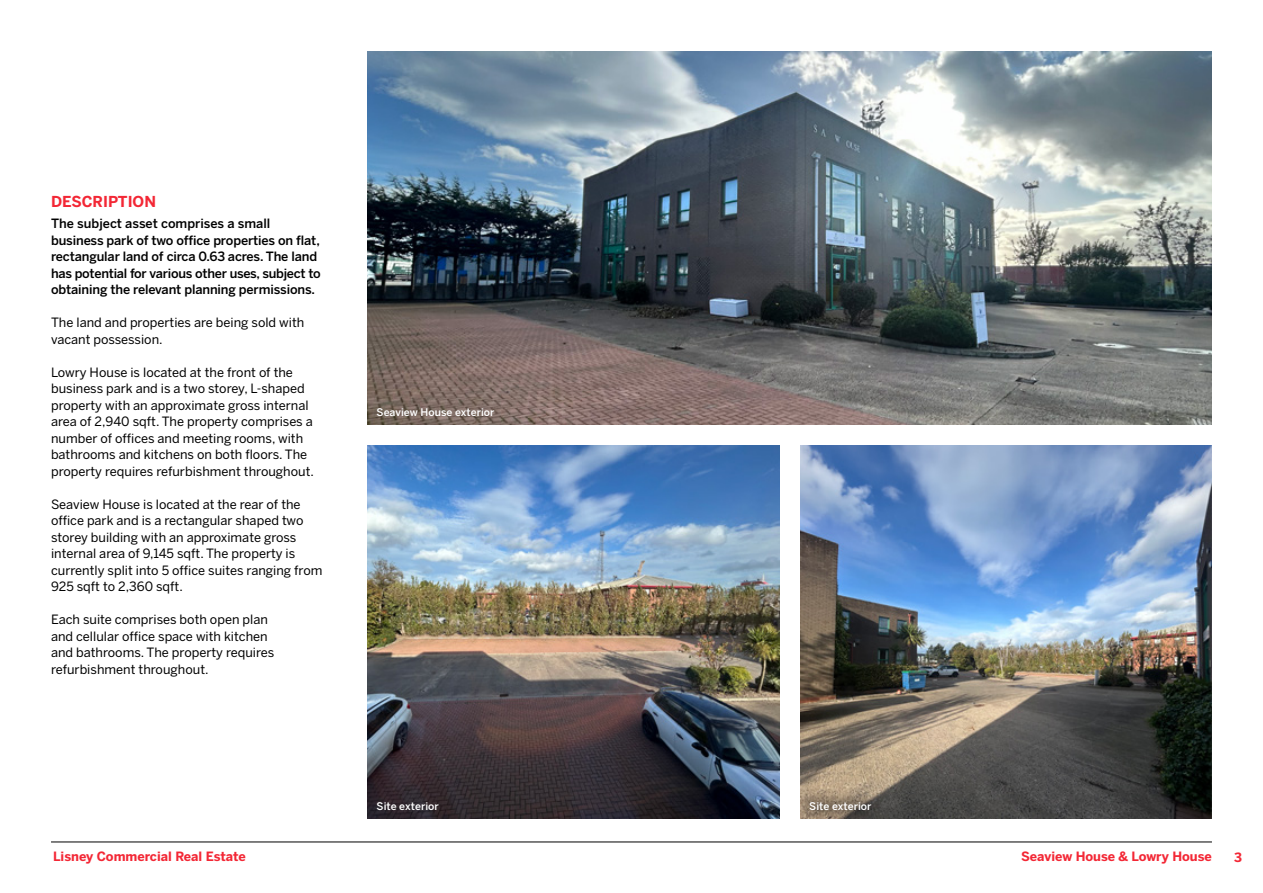
<style>
.page{position:relative;width:1263px;height:893px;background:#fff}
.page>*{position:absolute;margin:0;border:0;box-sizing:border-box;transform-origin:0 0}
.t1{font:700 15px "Benton Sans";color:#f32735}
.t2{font:12.75px/16.5px "Benton Sans";color:#000}
.t3{font:500 12.75px/16.5px "Benton Sans";letter-spacing:-.01em;color:#000}
.t4{font:700 12.75px "Benton Sans";color:#f32735}
.t5{font:500 10.5px "Benton Sans";color:#fff}
</style>
<div class="page">
<hr style="left:51px;top:842px;width:1161px;height:1px;background:#000">
<img style="left:800px;top:445px;width:412px;height:374px">
<img style="left:368px;top:51px;width:844px;height:373px">
<img style="left:368px;top:445px;width:411px;height:374px">
<div style="left:800px;top:784px;width:88px;height:35px;background:#000;opacity:.5"></div>
<p class="t1" style="left:51px;top:193px;width:106px">DESCRIPTION</p>
<p class="t3" style="left:51px;top:215px;width:271px">The subject asset comprises a small business park of two office properties on flat, rectangular land of circa 0.63 acres. The land has potential for various other uses, subject to obtaining the relevant planning permissions.</p>
<p class="t2" style="left:51px;top:314px;width:255px">The land and properties are being sold with vacant possession.</p>
<p class="t2" style="left:51px;top:364px;width:264px">Lowry House is located at the front of the business park and is a two storey, L-shaped property with an approximate gross internal area of 2,940 sqft. The property comprises a number of offices and meeting rooms, with bathrooms and kitchens on both floors. The property requires refurbishment throughout.</p>
<p class="t2" style="left:51px;top:496px;width:273px">Seaview House is located at the rear of the office park and is a rectangular shaped two storey building with an approximate gross internal area of 9,145 sqft. The property is currently split into 5 office suites ranging from 925 sqft to 2,360 sqft.</p>
<p class="t2" style="left:51px;top:611px;width:225px">Each suite comprises both open plan and cellular office space with kitchen and bathrooms. The property requires refurbishment throughout.</p>
<p class="t5" style="left:377px;top:406px;width:119px">Seaview House exterior</p>
<p class="t5" style="left:377px;top:800px;width:64px">Site exterior</p>
<p class="t5" style="left:809px;top:800px;width:64px">Site exterior</p>
<p class="t4" style="left:53px;top:849px;width:194px">Lisney Commercial Real Estate</p>
<p class="t4" style="left:1021px;top:849px;width:192px">Seaview House &amp; Lowry House</p>
<p class="t4" style="left:1234px;top:850px;width:9px">3</p>
</div>
